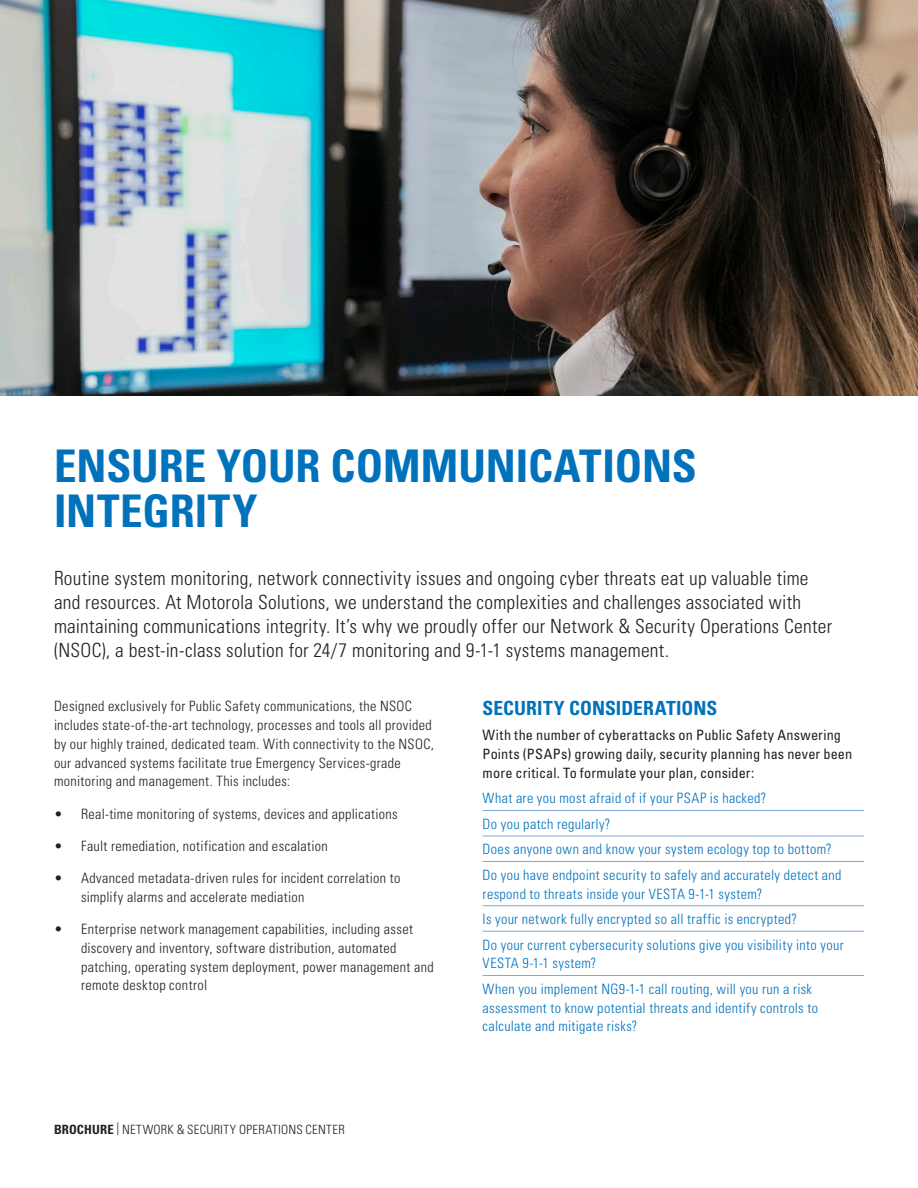
<style>
.page{position:relative;width:918px;height:1188px;background:#fff}
.page>*{position:absolute;margin:0;border:0;box-sizing:border-box;transform-origin:0 0}
.Body_Text{font:700 condensed 45px/45px "Univers";color:#0072bc}
.Body_Text-2{font:300 condensed 19.5px/24px "Univers";letter-spacing:.015em;color:#231f20}
.Body_Text-3{font:700 condensed 19.5px "Univers";letter-spacing:.005em;color:#0072bc}
.Body_Text-4{font:300 condensed 14.25px/18.8px "Univers";letter-spacing:.025em;color:#231f20}
.Body_Text-5{font:300 condensed 14.25px/18.8px "Univers";letter-spacing:.025em;color:#0072bc}
.Body_Text-6{font:condensed 14.25px/18.8px "Univers";letter-spacing:.01em;color:#231f20}
.t1{font:300 condensed 12.75px "Univers";letter-spacing:.02em;color:#231f20}
.s1{font-weight:700}
</style>
<div class="page">
<img style="left:0;top:0;width:918px;height:396px">
<hr style="left:483px;top:810px;width:381px;height:1px;background:#7ea7d8">
<hr style="left:483px;top:836px;width:381px;height:1px;background:#7ea7d8">
<hr style="left:483px;top:861px;width:381px;height:1px;background:#7ea7d8">
<hr style="left:483px;top:905px;width:381px;height:1px;background:#7ea7d8">
<hr style="left:483px;top:931px;width:381px;height:1px;background:#7ea7d8">
<hr style="left:483px;top:975px;width:381px;height:1px;background:#7ea7d8">
<p class="Body_Text" style="left:54px;top:444px;width:644px">ENSURE YOUR COMMUNICATIONS<br>INTEGRITY</p>
<p class="Body_Text-2" style="left:54px;top:566px;width:780px">Routine system monitoring, network connectivity issues and ongoing cyber threats eat up valuable time and resources. At Motorola Solutions, we understand the complexities and challenges associated with maintaining communications integrity. It’s why we proudly offer our Network &amp; Security Operations Center (NSOC), a best-in-class solution for 24/7 monitoring and 9-1-1 systems management.</p>
<p class="Body_Text-4" style="left:54px;top:697px;width:381px">Designed exclusively for Public Safety communications, the NSOC includes state-of-the-art technology, processes and tools all provided by our highly trained, dedicated team. With connectivity to the NSOC, our advanced systems facilitate true Emergency Services-grade monitoring and management. This includes:</p>
<p class="Body_Text-4" style="left:54px;top:804px;width:345px">• Real-time monitoring of systems, devices and applications</p>
<p class="Body_Text-4" style="left:54px;top:837px;width:275px">• Fault remediation, notification and escalation</p>
<p class="Body_Text-4" style="left:81px;top:869px;width:321px;text-indent:-27px">• Advanced metadata-driven rules for incident correlation to simplify alarms and accelerate mediation</p>
<p class="Body_Text-4" style="left:81px;top:920px;width:354px;text-indent:-27px">• Enterprise network management capabilities, including asset discovery and inventory, software distribution, automated patching, operating system deployment, power management and remote desktop control</p>
<p class="t1" style="left:54px;top:1122px;width:292px"><span class="s1">BROCHURE</span> | NETWORK &amp; SECURITY OPERATIONS CENTER</p>
<p class="Body_Text-3" style="left:483px;top:696px;width:236px">SECURITY CONSIDERATIONS</p>
<p class="Body_Text-6" style="left:483px;top:726px;width:371px">With the number of cyberattacks on Public Safety Answering<br>Points (PSAPs) growing daily, security planning has never been more critical. To formulate your plan, consider:</p>
<p class="Body_Text-5" style="left:483px;top:789px;width:285px">What are you most afraid of if your PSAP is hacked?</p>
<p class="Body_Text-5" style="left:483px;top:814px;width:129px">Do you patch regularly?</p>
<p class="Body_Text-5" style="left:483px;top:840px;width:351px">Does anyone own and know your system ecology top to bottom?</p>
<p class="Body_Text-5" style="left:483px;top:865px;width:360px">Do you have endpoint security to safely and accurately detect and respond to threats inside your VESTA 9-1-1 system?</p>
<p class="Body_Text-5" style="left:483px;top:910px;width:316px">Is your network fully encrypted so all traffic is encrypted?</p>
<p class="Body_Text-5" style="left:483px;top:935px;width:363px">Do your current cybersecurity solutions give you visibility into your<br>VESTA 9-1-1 system?</p>
<p class="Body_Text-5" style="left:483px;top:979px;width:337px">When you implement NG9-1-1 call routing, will you run a risk assessment to know potential threats and identify controls to calculate and mitigate risks?</p>
</div>
